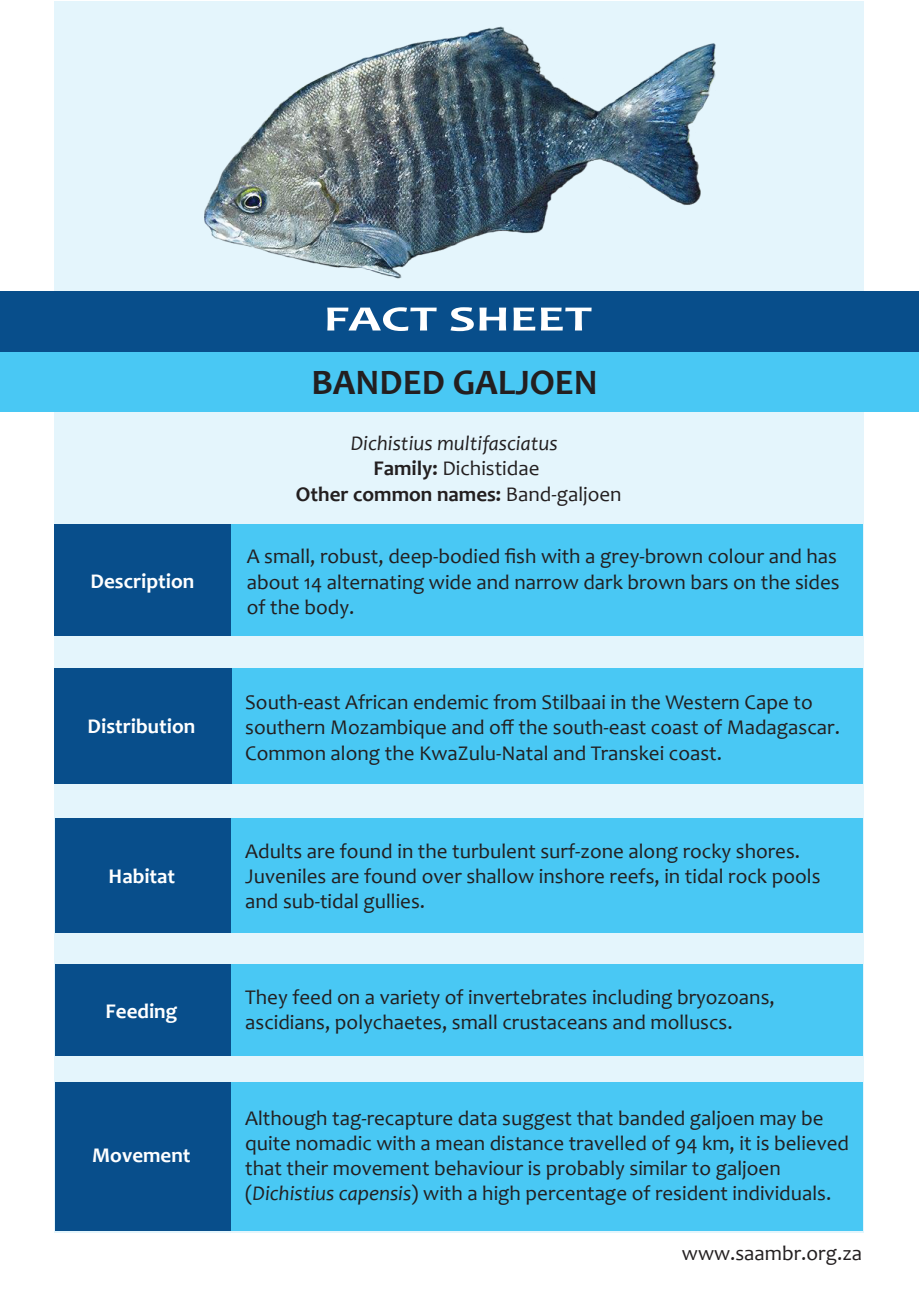
<style>
.page{position:relative;width:919px;height:1289px;background:#fff}
.page>*{position:absolute;margin:0;border:0;box-sizing:border-box;transform-origin:0 0}
.t1{font:700 36px "Candara";color:#231f20}
.t2{font:700 36px "Candara";color:#fff;scale:1.45 1}
.t3{font:21px/25.2px "Candara";color:#231f20}
.t4{font:italic 21px/25.2px "Candara";color:#231f20;text-align:center}
.t5{font:700 21px "Candara";color:#fff}
.s1{font-weight:700;font-style:normal}
.s2{font-style:normal}
.s3{font-style:italic}
</style>
<div class="page">
<div style="left:55px;top:1px;width:808px;height:1230px;background:#e4f5fc"></div>
<div style="left:0;top:290px;width:918px;height:61px;background:#084e8b"></div>
<div style="left:1px;top:351px;width:917px;height:60px;background:#49c8f4"></div>
<div style="left:55px;top:524px;width:177px;height:111px;background:#084e8b"></div>
<div style="left:232px;top:524px;width:630px;height:111px;background:#49c8f4"></div>
<div style="left:232px;top:668px;width:630px;height:116px;background:#49c8f4"></div>
<div style="left:55px;top:668px;width:177px;height:116px;background:#084e8b"></div>
<div style="left:55px;top:818px;width:177px;height:114px;background:#084e8b"></div>
<div style="left:232px;top:818px;width:630px;height:114px;background:#49c8f4"></div>
<div style="left:55px;top:964px;width:177px;height:91px;background:#084e8b"></div>
<div style="left:232px;top:964px;width:630px;height:91px;background:#49c8f4"></div>
<div style="left:55px;top:1082px;width:177px;height:149px;background:#084e8b"></div>
<div style="left:232px;top:1082px;width:630px;height:149px;background:#49c8f4"></div>
<img style="left:205px;top:23px;width:510px;height:255px">
<p class="t5" style="left:91px;top:567px;width:105px">Description</p>
<p class="t5" style="left:88px;top:713px;width:109px">Distribution</p>
<p class="t5" style="left:109px;top:863px;width:68px">Habitat</p>
<p class="t5" style="left:106px;top:998px;width:73px">Feeding</p>
<p class="t5" style="left:92px;top:1142px;width:100px">Movement</p>
<h1 class="t2" style="left:323px;top:296px;width:187px">FACT SHEET</h1>
<h1 class="t1" style="left:311px;top:359px;width:288px">BANDED GALJOEN</h1>
<p class="t4" style="left:296px;top:430px;width:327px">Dichistius multifasciatus<br><span class="s1">Family:</span> <span class="s2">Dichistidae<br></span><span class="s1">Other common names:</span> <span class="s2">Band-galjoen</span></p>
<p class="t3" style="left:247px;top:544px;width:594px">A small, robust, deep-bodied fish with a grey-brown colour and has about 14 alternating wide and narrow dark brown bars on the sides of the body.</p>
<p class="t3" style="left:245px;top:689px;width:596px">South-east African endemic from Stilbaai in the Western Cape to southern Mozambique and off the south-east coast of Madagascar.<br>Common along the KwaZulu-Natal and Transkei coast.</p>
<p class="t3" style="left:245px;top:838px;width:576px">Adults are found in the turbulent surf-zone along rocky shores.<br>Juveniles are found over shallow inshore reefs, in tidal rock pools and sub-tidal gullies.</p>
<p class="t3" style="left:245px;top:984px;width:531px">They feed on a variety of invertebrates including bryozoans, ascidians, polychaetes, small crustaceans and molluscs.</p>
<p class="t3" style="left:245px;top:1104px;width:605px">Although tag-recapture data suggest that banded galjoen may be quite nomadic with a mean distance travelled of 94 km, it is believed that their movement behaviour is probably similar to galjoen (<span class="s3">Dichistius capensis</span>) with a high percentage of resident individuals.</p>
<p class="t3" style="left:682px;top:1240px;width:182px">www.saambr.org.za</p>
</div>
